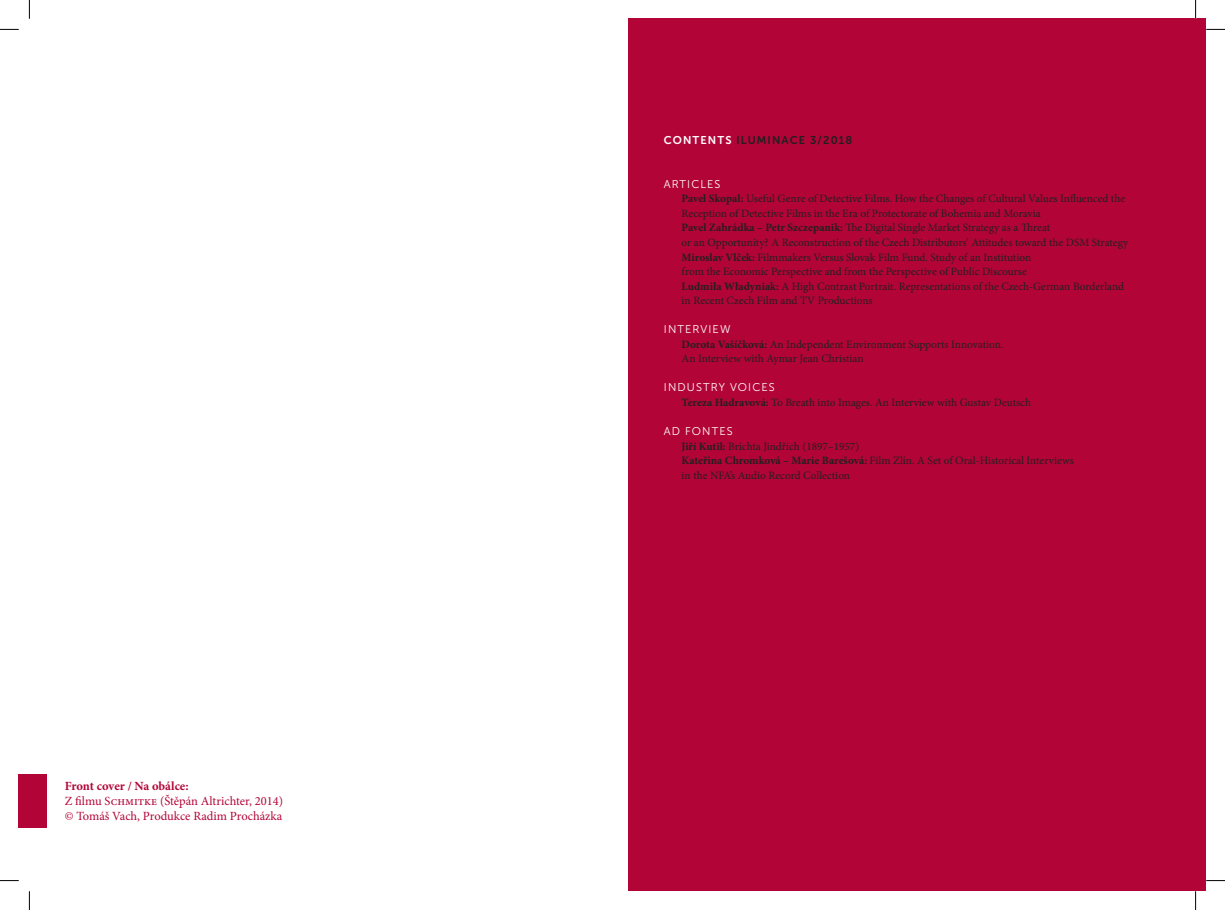
<style>
.page{position:relative;width:1225px;height:910px;background:#fff}
.page>*{position:absolute;margin:0;border:0;box-sizing:border-box;transform-origin:0 0}
.t1{font:12.5px/15px "Minion Pro";color:#b30437}
.t2{font:700 12.5px "Minion Pro";color:#b30437}
.t3{font:11.25px/14.5px "Minion Pro";color:#231f20}
.t4{font:11.25px "Museo Sans Rounded 300";letter-spacing:.1em;color:#fff}
.t5{font:11.25px "Museo Sans Rounded 700";letter-spacing:.1em;color:#231f20}
.s1{color:#fff}
.s2{font-weight:700}
</style>
<div class="page">
<div style="left:628px;top:19px;width:578px;height:871px;background:#b30437"></div>
<div style="left:19px;top:773px;width:28px;height:54px;background:#b30437"></div>
<svg style="left:0;top:29px;width:19px;height:1px"></svg>
<svg style="left:1206px;top:29px;width:19px;height:1px"></svg>
<svg style="left:0;top:880px;width:19px;height:1px"></svg>
<svg style="left:1206px;top:880px;width:19px;height:1px"></svg>
<svg style="left:29px;top:0;width:1px;height:19px"></svg>
<svg style="left:29px;top:891px;width:1px;height:18px"></svg>
<svg style="left:1194px;top:0;width:2px;height:19px"></svg>
<svg style="left:1194px;top:890px;width:2px;height:19px"></svg>
<p class="t2" style="left:65px;top:781px;width:125px">Front cover / Na obálce:</p>
<p class="t1" style="left:65px;top:794px;width:220px">Z filmu Schmitke (Štěpán Altrichter, 2014) © Tomáš Vach, Produkce Radim Procházka</p>
<p class="t5" style="left:664px;top:136px;width:190px"><span class="s1">CONTENTS</span> ILUMINACE 3/2018</p>
<p class="t4" style="left:664px;top:180px;width:58px">ARTICLES</p>
<p class="t3" style="left:681px;top:192px;width:448px"><span class="s2">Pavel Skopal:</span> Useful Genre of Detective Films. How the Changes of Cultural Values Influenced the Reception of Detective Films in the Era of Protectorate of Bohemia and Moravia<br><span class="s2">Pavel Zahrádka – Petr Szczepanik:</span> The Digital Single Market Strategy as a Threat<br>or an Opportunity? A Reconstruction of the Czech Distributors’ Attitudes toward the DSM Strategy <span class="s2">Miroslav Vlček:</span> Filmmakers Versus Slovak Film Fund. Study of an Institution<br>from the Economic Perspective and from the Perspective of Public Discourse<br><span class="s2">Ludmiła Władyniak:</span> A High Contrast Portrait. Representations of the Czech-German Borderland in Recent Czech Film and TV Productions</p>
<p class="t4" style="left:664px;top:325px;width:68px">INTERVIEW</p>
<p class="t3" style="left:681px;top:338px;width:323px"><span class="s2">Dorota Vašíčková:</span> An Independent Environment Supports Innovation.<br>An Interview with Aymar Jean Christian</p>
<p class="t4" style="left:664px;top:383px;width:112px">INDUSTRY VOICES</p>
<p class="t3" style="left:681px;top:396px;width:351px"><span class="s2">Tereza Hadravová:</span> To Breath into Images. An Interview with Gustav Deutsch</p>
<p class="t4" style="left:664px;top:427px;width:70px">AD FONTES</p>
<p class="t3" style="left:681px;top:439px;width:394px"><span class="s2">Jiří Kutil:</span> Brichta Jindřich (1897–1957)<br><span class="s2">Kateřina Chromková – Marie Barešová:</span> Film Zlín. A Set of Oral-Historical Interviews in the NFA’s Audio Record Collection</p>
</div>
